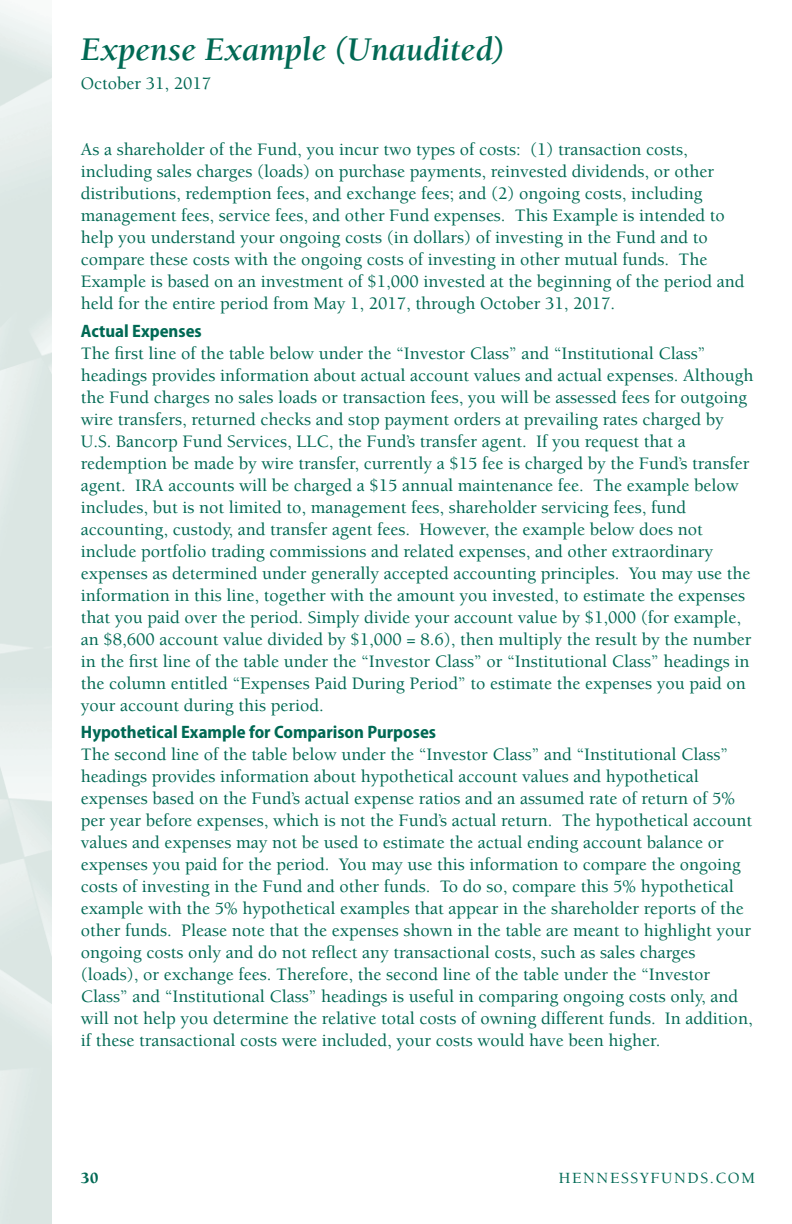
<style>
.page{position:relative;width:792px;height:1224px;background:#fff}
.page>*{position:absolute;margin:0;border:0;box-sizing:border-box;transform-origin:0 0}
.t1{font:italic 700 34px "Berkeley Std";color:#006954}
.t2{font:500 18px/22px "Berkeley Std";color:#006954}
.t3{font:700 semi-condensed 18px "Myriad Pro";color:#006954}
.t4{font:500 16px "Berkeley Std";letter-spacing:.1em;color:#006954}
.t5{font:900 16px "Berkeley Std";color:#006954}
</style>
<div class="page">
<h1 class="t1" style="left:81px;top:36px;width:425px">Expense Example (Unaudited)</h1>
<p class="t2" style="left:81px;top:74px;width:132px">October 31, 2017</p>
<p class="t2" style="left:81px;top:140px;width:665px">As a shareholder of the Fund, you incur two types of costs: (1) transaction costs, including sales charges (loads) on purchase payments, reinvested dividends, or other distributions, redemption fees, and exchange fees; and (2) ongoing costs, including management fees, service fees, and other Fund expenses. This Example is intended to help you understand your ongoing costs (in dollars) of investing in the Fund and to compare these costs with the ongoing costs of investing in other mutual funds. The Example is based on an investment of $1,000 invested at the beginning of the period and held for the entire period from May 1, 2017, through October 31, 2017.</p>
<p class="t3" style="left:81px;top:324px;width:122px">Actual Expenses</p>
<p class="t2" style="left:81px;top:343px;width:674px">The first line of the table below under the “Investor Class” and “Institutional Class” headings provides information about actual account values and actual expenses. Although the Fund charges no sales loads or transaction fees, you will be assessed fees for outgoing wire transfers, returned checks and stop payment orders at prevailing rates charged by U.S. Bancorp Fund Services, LLC, the Fund’s transfer agent. If you request that a redemption be made by wire transfer, currently a $15 fee is charged by the Fund’s transfer agent. IRA accounts will be charged a $15 annual maintenance fee. The example below includes, but is not limited to, management fees, shareholder servicing fees, fund accounting, custody, and transfer agent fees. However, the example below does not include portfolio trading commissions and related expenses, and other extraordinary expenses as determined under generally accepted accounting principles. You may use the information in this line, together with the amount you invested, to estimate the expenses that you paid over the period. Simply divide your account value by $1,000 (for example, an $8,600 account value divided by $1,000 = 8.6), then multiply the result by the number in the first line of the table under the “Investor Class” or “Institutional Class” headings in the column entitled “Expenses Paid During Period” to estimate the expenses you paid on your account during this period.</p>
<p class="t3" style="left:81px;top:725px;width:357px">Hypothetical Example for Comparison Purposes</p>
<p class="t2" style="left:81px;top:745px;width:673px">The second line of the table below under the “Investor Class” and “Institutional Class” headings provides information about hypothetical account values and hypothetical expenses based on the Fund’s actual expense ratios and an assumed rate of return of 5% per year before expenses, which is not the Fund’s actual return. The hypothetical account values and expenses may not be used to estimate the actual ending account balance or expenses you paid for the period. You may use this information to compare the ongoing costs of investing in the Fund and other funds. To do so, compare this 5% hypothetical example with the 5% hypothetical examples that appear in the shareholder reports of the other funds. Please note that the expenses shown in the table are meant to highlight your ongoing costs only and do not reflect any transactional costs, such as sales charges (loads), or exchange fees. Therefore, the second line of the table under the “Investor Class” and “Institutional Class” headings is useful in comparing ongoing costs only, and will not help you determine the relative total costs of owning different funds. In addition, if these transactional costs were included, your costs would have been higher.</p>
<p class="t5" style="left:81px;top:1172px;width:19px">30</p>
<p class="t4" style="left:559px;top:1172px;width:198px">HENNESSYFUNDS.COM</p>
</div>
